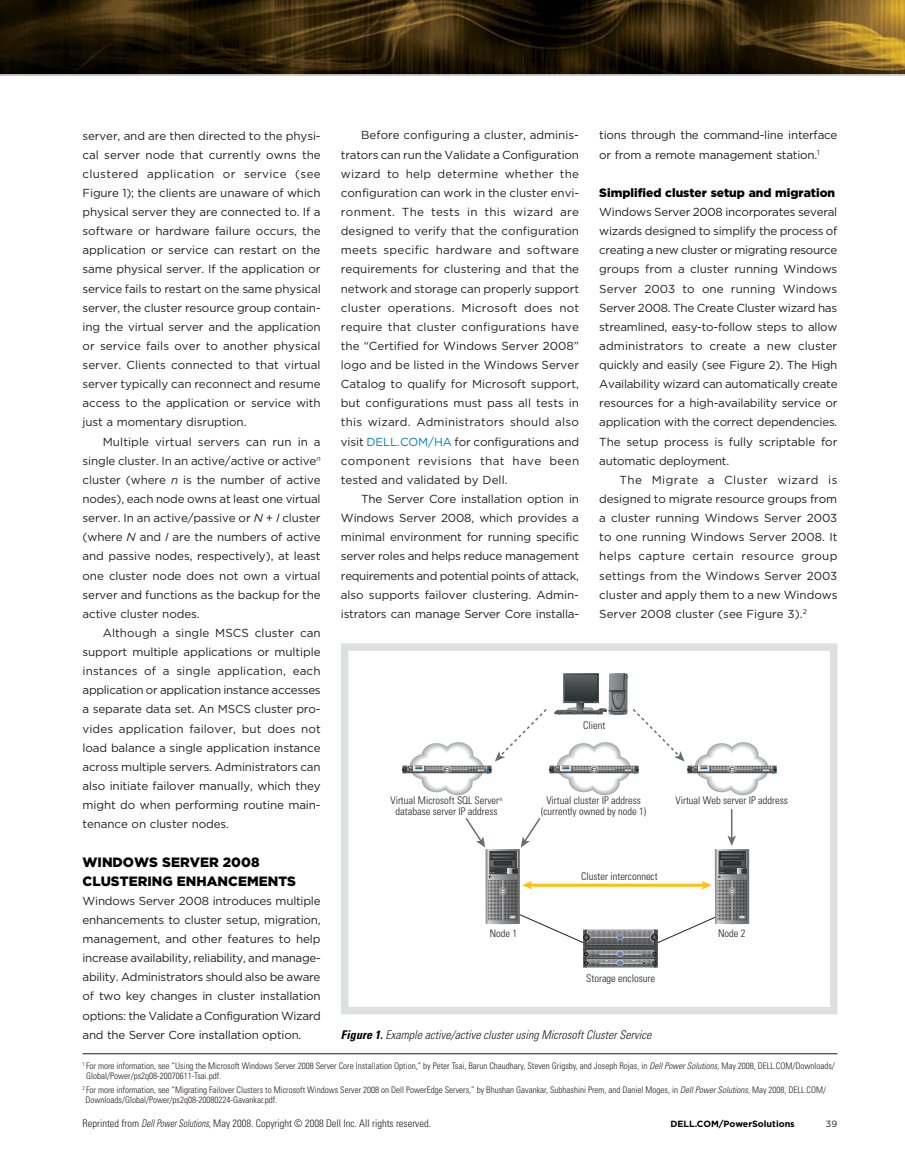
<style>
.page{position:relative;width:905px;height:1175px;background:#fff}
.page>*{position:absolute;margin:0;border:0;box-sizing:border-box;transform-origin:0 0}
.t1{font:900 13.5px/19.2px "Gotham";color:#000}
.t2{font:italic 300 condensed 12px "Univers LT Std";color:#231f20}
.t3{font:900 12px "Gotham";color:#000}
.t4{font:11.7px/19px "Gotham";letter-spacing:-.01em;color:#231f20;text-align:justify}
.t5{font:300 condensed 10.5px/10.5px "Univers LT Std";color:#231f20;text-align:center}
.t6{font:300 condensed 9px/10.5px "Univers LT Std";color:#231f20}
.t7{font:700 9px "Gotham";color:#000}
.t8{font:9px "Gotham";color:#231f20}
.t9{font:300 condensed 4.5px "Univers LT Std";color:#231f20}
.s1{font-style:italic}
.s2{color:#007ac3}
.s3{font-weight:700;color:#000}
</style>
<div class="page">
<img style="left:0;top:0;width:904px;height:74px">
<svg style="left:465px;top:809px;width:284px;height:158px"></svg>
<svg style="left:402px;top:673px;width:374px;height:122px"></svg>
<div style="left:341px;top:643px;width:496px;height:371px;border:8px solid #dedfdf"></div>
<hr style="left:82px;top:1053px;width:755px;height:1px;background:#231f20">
<p class="t4" style="left:82px;top:126px;width:240px">server, and are then directed to the physi&shy;cal server node that currently owns the clustered application or service (see Figure 1); the clients are unaware of which physical server they are connected to. If a software or hardware failure occurs, the application or service can restart on the same physical server. If the application or service fails to restart on the same physical server, the cluster resource group contain&shy;ing the virtual server and the application or service fails over to another physical server. Clients connected to that virtual server typically can reconnect and resume access to the application or service with just a momentary disruption.</p>
<p class="t4" style="left:82px;top:431px;width:240px;text-indent:20px">Multiple virtual servers can run in a single cluster. In an active/active or active<sup>n </sup>cluster (where <span class="s1">n</span> is the number of active nodes), each node owns at least one virtual server. In an active/passive or <span class="s1">N</span> + <span class="s1">I</span> cluster (where <span class="s1">N</span> and <span class="s1">I</span> are the numbers of active and passive nodes, respectively), at least one cluster node does not own a virtual server and functions as the backup for the active cluster nodes.</p>
<p class="t4" style="left:83px;top:623px;width:240px;text-indent:20px">Although a single MSCS cluster can support multiple applications or multiple instances of a single application, each application or application instance accesses a separate data set. An MSCS cluster pro&shy;vides application failover, but does not load balance a single application instance across multiple servers. Administrators can also initiate failover manually, which they might do when performing routine main&shy;tenance on cluster nodes.</p>
<p class="t1" style="left:82px;top:852px;width:215px">WINDOWS SERVER 2008<br>CLUSTERING ENHANCEMENTS</p>
<p class="t4" style="left:82px;top:891px;width:240px">Windows Server 2008 introduces multiple enhancements to cluster setup, migration, management, and other features to help increase availability, reliability, and manage&shy;ability. Administrators should also be aware of two key changes in cluster installation options: the Validate a Configuration Wizard and the Server Core installation option.</p>
<p class="t4" style="left:341px;top:126px;width:240px;text-indent:20px">Before configuring a cluster, adminis&shy;trators can run the Validate a Configuration wizard to help determine whether the configuration can work in the cluster envi&shy;ronment. The tests in this wizard are designed to verify that the configuration meets specific hardware and software requirements for clustering and that the network and storage can properly support cluster operations. Microsoft does not require that cluster configurations have the “Certified for Windows Server 2008” logo and be listed in the Windows Server Catalog to qualify for Microsoft support, but configurations must pass all tests in this wizard. Administrators should also visit <span class="s2">DELL.COM/HA</span> for configurations and component revisions that have been tested and validated by Dell.</p>
<p class="t4" style="left:341px;top:489px;width:240px;text-align:left;text-indent:20px">The Server Core installation option in Windows Server 2008, which provides a minimal environment for running specific server roles and helps reduce management requirements and potential points of attack, also supports failover clustering. Admin&shy;istrators can manage Server Core installa-</p>
<p class="t4" style="left:599px;top:125px;width:240px">tions through the command-line interface or from a remote management station.<sup>1</sup></p>
<p class="t3" style="left:599px;top:184px;width:237px">SIMPLIFIED CLUSTER SETUP AND MIGRATION</p>
<p class="t4" style="left:599px;top:202px;width:240px">Windows Server 2008 incorporates several wizards designed to simplify the process of creating a new cluster or migrating resource groups from a cluster running Windows Server 2003 to one running Windows Server 2008. The Create Cluster wizard has streamlined, easy-to-follow steps to allow administrators to create a new cluster quickly and easily (see Figure 2). The High Availability wizard can automatically create resources for a high-availability service or application with the correct dependencies.<br>The setup process is fully scriptable for automatic deployment.</p>
<p class="t4" style="left:599px;top:470px;width:240px;text-indent:20px">The Migrate a Cluster wizard is designed to migrate resource groups from a cluster running Windows Server 2003 to one running Windows Server 2008. It helps capture certain resource group settings from the Windows Server 2003 cluster and apply them to a new Windows Server 2008 cluster (see Figure 3).<sup>2</sup></p>
<p class="t5" style="left:583px;top:720px;width:24px">Client</p>
<p class="t5" style="left:390px;top:795px;width:110px">Virtual Microsoft SQL Server</p>
<p class="t5" style="left:675px;top:795px;width:114px">Virtual Web server IP address</p>
<p class="t5" style="left:541px;top:795px;width:106px">Virtual cluster IP address (currently owned by node 1)</p>
<p class="t9" style="left:499px;top:796px;width:5px">®</p>
<p class="t5" style="left:395px;top:806px;width:104px">database server IP address</p>
<p class="t5" style="left:581px;top:871px;width:78px">Cluster interconnect</p>
<p class="t5" style="left:490px;top:928px;width:29px">Node 1</p>
<p class="t5" style="left:718px;top:928px;width:29px">Node 2</p>
<p class="t5" style="left:586px;top:973px;width:70px">Storage enclosure</p>
<p class="t2" style="left:341px;top:1027px;width:312px"><span class="s3">Figure 1.</span> Example active/active cluster using Microsoft Cluster Service</p>
<p class="t6" style="left:86px;top:1060px;width:750px;text-indent:-4px"><sup>1</sup> For more information, see “Using the Microsoft Windows Server 2008 Server Core Installation Option,” by Peter Tsai, Barun Chaudhary, Steven Grigsby, and Joseph Rojas, in <span class="s1">Dell Power Solutions</span>, May 2008, DELL.COM/Downloads/<br>Global/Power/ps2q08-20070611-Tsai.pdf.</p>
<p class="t6" style="left:86px;top:1084px;width:742px;text-indent:-3px"><sup>2</sup> For more information, see “Migrating Failover Clusters to Microsoft Windows Server 2008 on Dell PowerEdge Servers,” by Bhushan Gavankar, Subhashini Prem, and Daniel Moges, in <span class="s1">Dell Power Solutions</span>, May 2008, DELL.COM/<br>Downloads/Global/Power/ps2q08-20080224-Gavankar.pdf.</p>
<p class="t5" style="left:82px;top:1118px;width:350px">Reprinted from <span class="s1">Dell Power Solutions</span>, May 2008. Copyright © 2008 Dell Inc. All rights reserved.</p>
<p class="t7" style="left:670px;top:1117px;width:126px">DELL.COM/PowerSolutions</p>
<p class="t8" style="left:825px;top:1118px;width:13px">39</p>
</div>
